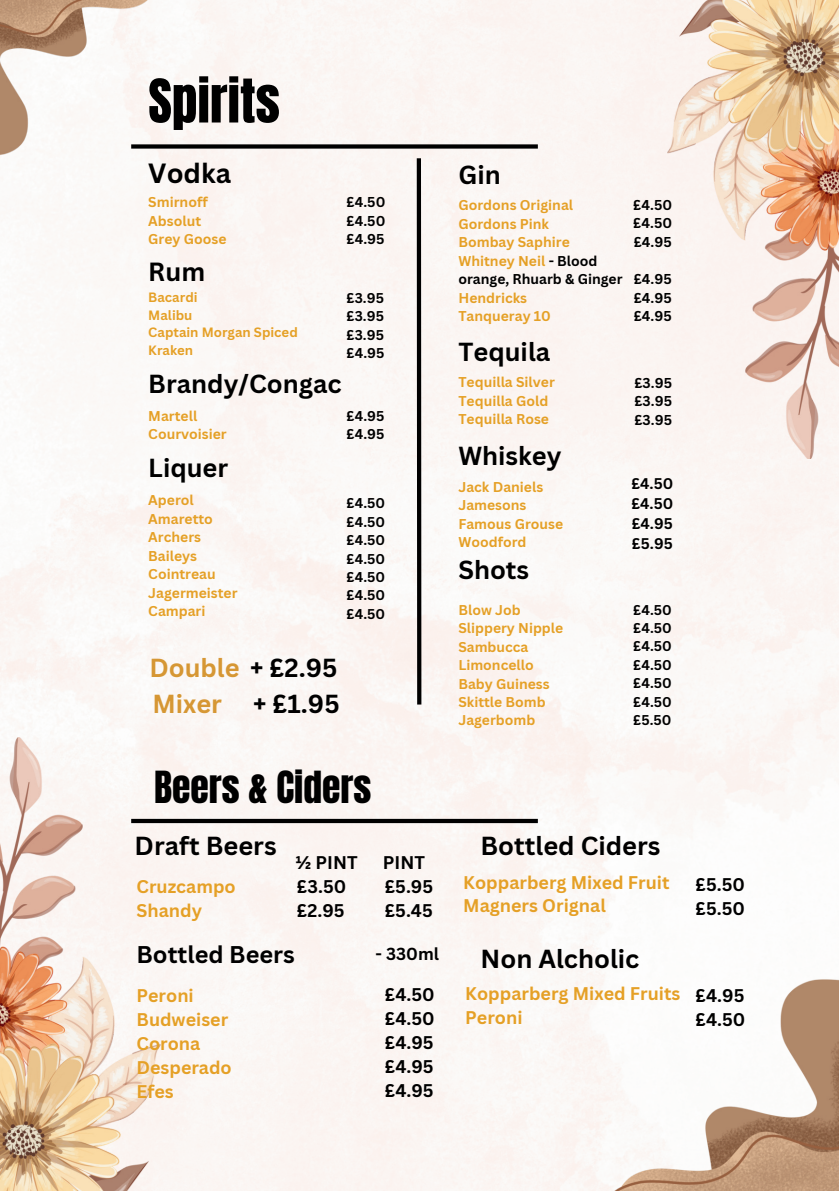
<style>
.page{position:relative;width:839px;height:1191px;background:#fff}
.page>*{position:absolute;margin:0;border:0;box-sizing:border-box;transform-origin:0 0}
.t1{font:51.2px "Anton";color:#000}
.t2{font:37.6px "Anton";color:#000}
.t3{font:700 27px "Canva Sans";color:#000}
.t4{font:700 25.6px "Canva Sans";color:#000}
.t5{font:700 25.4px "Canva Sans";color:#000}
.t6{font:700 25.4px "Canva Sans";color:#d69734}
.t7{font:700 23.6px "Canva Sans";color:#000}
.t8{font:700 17.8px/24px "Canva Sans";color:#e5a026}
.t9{font:700 17.8px/24px "Canva Sans";color:#000}
.t10{font:700 17px "Canva Sans";color:#000}
.t11{font:700 15px/20px "Canva Sans";color:#000;text-align:justify}
.t12{font:700 14px/18.6px "Canva Sans";color:#000;text-align:justify}
.t13{font:700 13.8px/18.4px "Canva Sans";color:#e5a026}
.t14{font:700 13.8px/18.4px "Canva Sans";color:#000;text-align:justify}
.t15{font:700 13.2px/17.6px "Canva Sans";color:#e5a026}
.s1{color:#000}
.s2{color:#d69734}
</style>
<div class="page">
<img style="left:0;top:0;width:160px;height:157px">
<img style="left:610px;top:978px;width:228px;height:213px">
<img style="left:0;top:738px;width:160px;height:453px">
<img style="left:667px;top:0;width:171px;height:459px">
<div style="left:131px;top:144px;width:407px;height:5px;background:#000"></div>
<hr style="left:417px;top:158px;width:4px;height:547px;background:#000">
<hr style="left:131px;top:819px;width:407px;height:4px;background:#000">
<h1 class="t1" style="left:148px;top:75px;width:133px">Spirits</h1>
<h3 class="t3" style="left:148px;top:157px;width:84px">Vodka</h3>
<p class="t13" style="left:148px;top:193px;width:80px">Smirnoff<br>Absolut<br>Grey Goose</p>
<h3 class="t4" style="left:148px;top:256px;width:58px">Rum</h3>
<p class="t15" style="left:148px;top:289px;width:151px">Bacardi<br>Malibu<br>Captain Morgan Spiced<br>Kraken</p>
<p class="t12" style="left:346px;top:193px;width:40px">£4.50 £4.50 £4.95</p>
<p class="t14" style="left:346px;top:289px;width:39px">£3.95 £3.95 £3.95 £4.95</p>
<h3 class="t5" style="left:148px;top:369px;width:195px">Brandy/Congac</h3>
<p class="t13" style="left:148px;top:407px;width:80px">Martell<br>Courvoisier</p>
<h3 class="t5" style="left:148px;top:453px;width:81px">Liquer</h3>
<p class="t13" style="left:148px;top:491px;width:91px">Aperol<br>Amaretto<br>Archers<br>Baileys<br>Cointreau<br>Jagermeister<br>Campari</p>
<p class="t14" style="left:346px;top:407px;width:39px">£4.95 £4.95</p>
<p class="t14" style="left:346px;top:494px;width:40px">£4.50 £4.50 £4.50 £4.50 £4.50 £4.50 £4.50</p>
<h3 class="t6" style="left:149px;top:652px;width:189px">Double <span class="s1">+ £2.95</span></h3>
<h3 class="t5" style="left:152px;top:689px;width:189px"><span class="s2">Mixer</span> + £1.95</h3>
<h3 class="t5" style="left:458px;top:159px;width:44px">Gin</h3>
<p class="t13" style="left:458px;top:196px;width:166px">Gordons Original<br>Gordons Pink<br>Bombay Saphire<br>Whitney Neil <span class="s1">- Blood orange, Rhuarb &amp; Ginger</span></p>
<p class="t13" style="left:458px;top:289px;width:94px">Hendricks<br>Tanqueray 10</p>
<h3 class="t5" style="left:458px;top:336px;width:93px">Tequila</h3>
<p class="t13" style="left:458px;top:373px;width:98px">Tequilla Silver<br>Tequilla Gold<br>Tequilla Rose</p>
<h3 class="t5" style="left:458px;top:441px;width:105px">Whiskey</h3>
<p class="t13" style="left:458px;top:478px;width:106px">Jack Daniels<br>Jamesons<br>Famous Grouse<br>Woodford</p>
<h3 class="t5" style="left:458px;top:555px;width:72px">Shots</h3>
<p class="t12" style="left:633px;top:196px;width:40px">£4.50 £4.50 £4.95</p>
<p class="t12" style="left:633px;top:270px;width:40px">£4.95 £4.95 £4.95</p>
<p class="t12" style="left:634px;top:373px;width:39px">£3.95 £3.95 £3.95</p>
<p class="t11" style="left:631px;top:474px;width:43px">£4.50 £4.50 £4.95 £5.95</p>
<p class="t13" style="left:458px;top:601px;width:106px">Blow Job<br>Slippery Nipple<br>Sambucca<br>Limoncello<br>Baby Guiness<br>Skittle Bomb<br>Jagerbomb</p>
<p class="t14" style="left:633px;top:601px;width:40px">£4.50 £4.50 £4.50 £4.50 £4.50 £4.50 £5.50</p>
<h2 class="t2" style="left:154px;top:768px;width:219px">Beers &amp; Ciders</h2>
<h3 class="t5" style="left:135px;top:831px;width:143px">Draft Beers</h3>
<p class="t8" style="left:136px;top:875px;width:101px">Cruzcampo<br>Shandy</p>
<h3 class="t7" style="left:136px;top:941px;width:160px">Bottled Beers</h3>
<p class="t8" style="left:136px;top:984px;width:97px">Peroni<br>Budweiser<br>Corona<br>Desperado<br>Efes</p>
<h3 class="t5" style="left:480px;top:831px;width:181px">Bottled Ciders</h3>
<p class="t8" style="left:463px;top:871px;width:208px">Kopparberg Mixed Fruit<br>Magners Orignal</p>
<h3 class="t5" style="left:480px;top:944px;width:160px">Non Alcholic</h3>
<p class="t8" style="left:465px;top:982px;width:217px">Kopparberg Mixed Fruits<br>Peroni</p>
<p class="t9" style="left:295px;top:850px;width:63px">1⁄2 PINT</p>
<p class="t9" style="left:383px;top:850px;width:44px">PINT</p>
<p class="t9" style="left:297px;top:875px;width:51px">£3.50 £2.95</p>
<p class="t9" style="left:695px;top:873px;width:51px">£5.50 £5.50</p>
<p class="t9" style="left:385px;top:875px;width:50px">£5.95 £5.45</p>
<p class="t10" style="left:375px;top:944px;width:65px">- 330ml</p>
<p class="t9" style="left:385px;top:982px;width:51px;text-align:justify">£4.50 £4.50 £4.95 £4.95 £4.95</p>
<p class="t9" style="left:695px;top:984px;width:51px">£4.95 £4.50</p>
</div>
